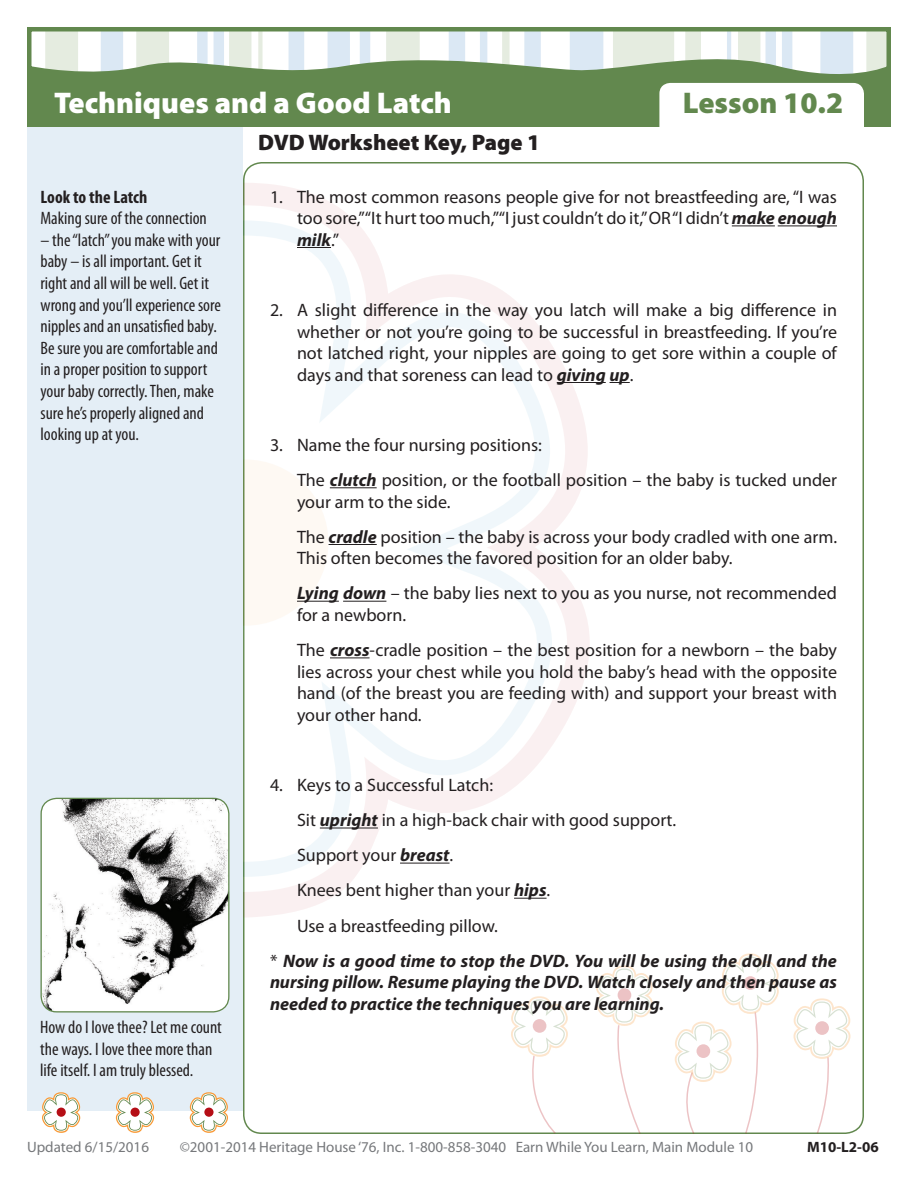
<style>
.page{position:relative;width:918px;height:1188px;background:#fff}
.page>*{position:absolute;margin:0;border:0;box-sizing:border-box;transform-origin:0 0}
.t1{font:900 30px "Myriad Pro";color:#fff}
.t2{font:900 30px "Myriad Pro";color:#62884e}
.Page_Heading_-_Small{font:900 22.5px "Myriad Pro";color:#231f20}
.Regular_Text_Tabbed{font:18px/21.6px "Myriad Pro";color:#231f20;text-align:justify}
.Left_Text{font:condensed 18px/21.6px "Myriad Pro";color:#231f20}
.Regular_Text{font:italic 700 18px/21.6px "Myriad Pro";color:#231f20;text-align:justify}
.Left_Text-2{font:700 condensed 18px "Myriad Pro";color:#231f20}
.t3{font:15px "Myriad Pro";color:#76787b}
.t4{font:700 15px "Myriad Pro";color:#231f20}
.s1{font-weight:700;font-style:italic}
.s2{font-weight:400;font-style:normal}
</style>
<div class="page">
<svg style="left:243px;top:183px;width:304px;height:735px"></svg>
<svg style="left:243px;top:205px;width:347px;height:687px"></svg>
<svg style="left:243px;top:220px;width:309px;height:657px"></svg>
<svg style="left:243px;top:236px;width:298px;height:626px"></svg>
<div style="left:162px;top:460px;width:166px;height:166px;background:#fef9f3;border-radius:50%"></div>
<div style="left:27px;top:100px;width:216px;height:1011px;background:#e4eef6"></div>
<div style="left:27px;top:27px;width:864px;height:99px;background:#62884e"></div>
<svg style="left:674px;top:953px;width:105px;height:181px"></svg>
<div style="left:697px;top:1044px;width:13px;height:14px;background:#ecc3c5;border-radius:50%"></div>
<svg style="left:596px;top:965px;width:57px;height:169px"></svg>
<div style="left:618px;top:988px;width:13px;height:14px;background:#ecc3c5;border-radius:50%"></div>
<svg style="left:511px;top:996px;width:57px;height:138px"></svg>
<div style="left:533px;top:1019px;width:13px;height:14px;background:#ecc3c5;border-radius:50%"></div>
<svg style="left:42px;top:1092px;width:39px;height:41px"></svg>
<div style="left:57px;top:1108px;width:9px;height:9px;background:#b50e16;border-radius:50%"></div>
<svg style="left:115px;top:1092px;width:40px;height:41px"></svg>
<div style="left:130px;top:1108px;width:10px;height:9px;background:#b50e16;border-radius:50%"></div>
<svg style="left:189px;top:1092px;width:39px;height:41px"></svg>
<div style="left:204px;top:1108px;width:10px;height:9px;background:#b50e16;border-radius:50%"></div>
<div style="left:659px;top:83px;width:205px;height:57px;background:#fff;border-radius:11px"></div>
<svg style="left:31px;top:31px;width:856px;height:61px"></svg>
<svg style="left:793px;top:998px;width:71px;height:136px"></svg>
<hr style="left:732px;top:225px;width:43px;height:1px;background:#231f20">
<hr style="left:778px;top:225px;width:59px;height:1px;background:#231f20">
<hr style="left:297px;top:247px;width:34px;height:1px;background:#231f20">
<hr style="left:557px;top:382px;width:49px;height:1px;background:#231f20">
<svg style="left:610px;top:382px;width:20px;height:1px"></svg>
<hr style="left:330px;top:487px;width:47px;height:1px;background:#231f20">
<hr style="left:329px;top:544px;width:48px;height:1px;background:#231f20">
<hr style="left:297px;top:601px;width:42px;height:1px;background:#231f20">
<hr style="left:343px;top:601px;width:43px;height:1px;background:#231f20">
<hr style="left:330px;top:657px;width:40px;height:1px;background:#231f20">
<hr style="left:320px;top:828px;width:58px;height:1px;background:#231f20">
<hr style="left:400px;top:863px;width:50px;height:1px;background:#231f20">
<hr style="left:514px;top:898px;width:33px;height:1px;background:#231f20">
<img style="left:41px;top:798px;width:188px;height:213px">
<div style="left:40px;top:798px;width:189px;height:215px;border:1px solid #62884e;border-radius:16px"></div>
<h1 class="t1" style="left:54px;top:86px;width:399px">Techniques and a Good Latch</h1>
<h1 class="t2" style="left:683px;top:86px;width:162px">Lesson 10.2</h1>
<p class="Left_Text-2" style="left:40px;top:187px;width:108px">Look to the Latch</p>
<p class="Left_Text" style="left:40px;top:208px;width:168px">Making sure of the connection</p>
<p class="Left_Text" style="left:40px;top:229px;width:182px">– the “latch” you make with your baby – is all important. Get it right and all will be well. Get it wrong and you’ll experience sore nipples and an unsatisfied baby.<br>Be sure you are comfortable and in a proper position to support your baby correctly. Then, make sure he’s properly aligned and looking up at you.</p>
<p class="Left_Text" style="left:40px;top:1017px;width:183px">How do I love thee? Let me count the ways. I love thee more than life itself. I am truly blessed.</p>
<p class="Page_Heading_-_Small" style="left:258px;top:129px;width:284px">DVD Worksheet Key, Page 1</p>
<p class="Regular_Text_Tabbed" style="left:297px;top:186px;width:542px;text-indent:-27px">1. The most common reasons people give for not breastfeeding are, “I was too sore,” “It hurt too much,” “I just couldn’t do it,” OR “I didn’t <span class="s1">make enough milk</span>.”</p>
<p class="Regular_Text_Tabbed" style="left:297px;top:299px;width:542px;text-indent:-27px">2. A slight difference in the way you latch will make a big difference in whether or not you’re going to be successful in breastfeeding. If you’re not latched right, your nipples are going to get sore within a couple of days and that soreness can lead to <span class="s1">giving up</span>.</p>
<p class="Regular_Text_Tabbed" style="left:270px;top:434px;width:274px">3. Name the four nursing positions:</p>
<p class="Regular_Text_Tabbed" style="left:297px;top:470px;width:542px">The <span class="s1">clutch</span> position, or the football position – the baby is tucked under your arm to the side.</p>
<p class="Regular_Text_Tabbed" style="left:297px;top:526px;width:542px">The <span class="s1">cradle</span> position – the baby is across your body cradled with one arm.<br>This often becomes the favored position for an older baby.</p>
<p class="Regular_Text_Tabbed" style="left:297px;top:583px;width:541px"><span class="s1">Lying down</span> – the baby lies next to you as you nurse, not recommended for a newborn.</p>
<p class="Regular_Text_Tabbed" style="left:297px;top:640px;width:542px">The <span class="s1">cross</span>-cradle position – the best position for a newborn – the baby lies across your chest while you hold the baby’s head with the opposite hand (of the breast you are feeding with) and support your breast with your other hand.</p>
<p class="Regular_Text_Tabbed" style="left:270px;top:775px;width:225px">4. Keys to a Successful Latch:</p>
<p class="Regular_Text_Tabbed" style="left:297px;top:810px;width:381px">Sit <span class="s1">upright</span> in a high-back chair with good support.</p>
<p class="Regular_Text_Tabbed" style="left:297px;top:845px;width:158px">Support your <span class="s1">breast</span>.</p>
<p class="Regular_Text_Tabbed" style="left:297px;top:880px;width:255px">Knees bent higher than your <span class="s1">hips</span>.</p>
<p class="Regular_Text_Tabbed" style="left:297px;top:915px;width:202px">Use a breastfeeding pillow.</p>
<p class="Regular_Text" style="left:270px;top:950px;width:568px"><span class="s2">*</span> Now is a good time to stop the DVD. You will be using the doll and the nursing pillow. Resume playing the DVD. Watch closely and then pause as needed to practice the techniques you are learning.</p>
<p class="t3" style="left:27px;top:1139px;width:124px">Updated 6/15/2016</p>
<p class="t3" style="left:180px;top:1139px;width:575px">©2001-2014 Heritage House ‘76, Inc. 1-800-858-3040 Earn While You Learn, Main Module 10</p>
<p class="t4" style="left:807px;top:1139px;width:73px">M10-L2-06</p>
</div>
